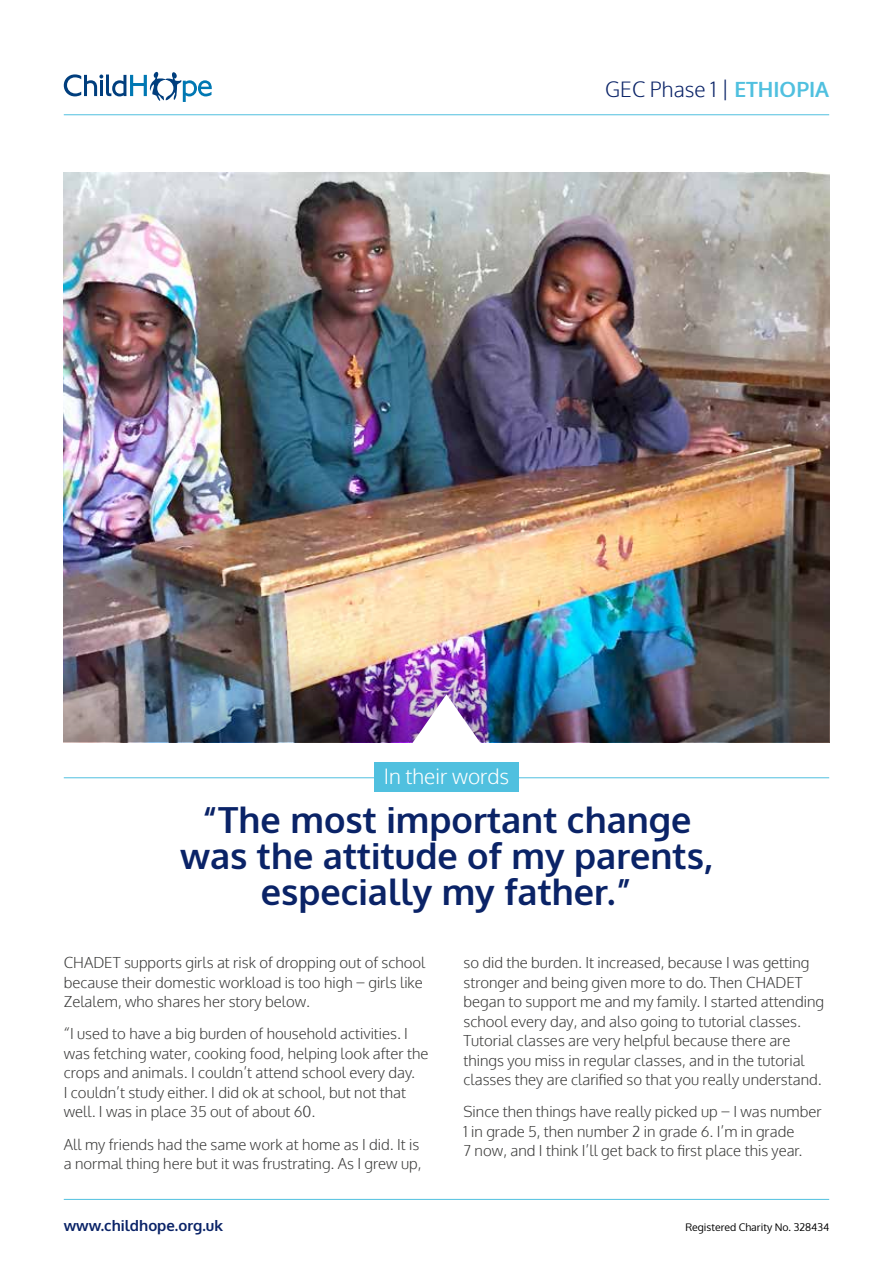
<style>
.page{position:relative;width:893px;height:1263px;background:#fff}
.page>*{position:absolute;margin:0;border:0;box-sizing:border-box;transform-origin:0 0}
.t1{font:700 36px/36px "Oxygen";color:#0a2367;text-align:center}
.t2{font:300 21px "Oxygen";color:#0a2367}
.t3{font:300 21px "Oxygen";color:#fff}
.t4{font:300 15px/19.5px "Oxygen";color:#3c3c3b}
.t5{font:700 15px "Oxygen";color:#0a2367}
.t6{font:10.5px "Oxygen";color:#000}
.s1{font-weight:700;color:#50c0df}
.s2{font-family:"Proxima Nova"}
</style>
<div class="page">
<img style="left:64px;top:172px;width:765px;height:451px">
<img style="left:64px;top:623px;width:765px;height:119px">
<hr style="left:64px;top:1199px;width:765px;height:1px;background:#50c0df">
<svg style="left:64px;top:71px;width:148px;height:31px"></svg>
<hr style="left:64px;top:114px;width:765px;height:1px;background:#50c0df">
<hr style="left:64px;top:777px;width:765px;height:1px;background:#50c0df">
<div style="left:374px;top:762px;width:145px;height:29px;background:#50c0df"></div>
<img style="left:412px;top:694px;width:69px;height:49px">
<h2 class="t2" style="left:605px;top:77px;width:225px">GEC Phase 1 | <span class="s1">ETHIOPIA</span></h2>
<h2 class="t3" style="left:384px;top:763px;width:127px">In their words</h2>
<h1 class="t1" style="left:180px;top:803px;width:534px">“The most important change was the attitude of my parents, especially my father.”</h1>
<p class="t4" style="left:64px;top:953px;width:363px">CHADET supports girls at risk of dropping out of school because their domestic workload is too high <span class="s2">–</span> girls like<br>Zelalem, who shares her story below.</p>
<p class="t4" style="left:64px;top:1025px;width:366px">“I used to have a big burden of household activities. I was fetching water, cooking food, helping look after the crops and animals. I couldn’t attend school every day.<br>I couldn’t study either. I did ok at school, but not that well. I was in place 35 out of about 60.</p>
<p class="t4" style="left:64px;top:1135px;width:359px">All my friends had the same work at home as I did. It is a normal thing here but it was frustrating. As I grew up,</p>
<p class="t4" style="left:463px;top:953px;width:362px">so did the burden. It increased, because I was getting stronger and being given more to do. Then CHADET began to support me and my family. I started attending school every day, and also going to tutorial classes.<br>Tutorial classes are very helpful because there are things you miss in regular classes, and in the tutorial classes they are clarified so that you really understand.</p>
<p class="t4" style="left:463px;top:1103px;width:360px">Since then things have really picked up <span class="s2">–</span> I was number<br>1 in grade 5, then number 2 in grade 6. I’m in grade<br>7 now, and I think I’ll get back to first place this year.</p>
<p class="t5" style="left:64px;top:1216px;width:161px">www.childhope.org.uk</p>
<p class="t6" style="left:685px;top:1220px;width:145px">Registered Charity No. 328434</p>
</div>
